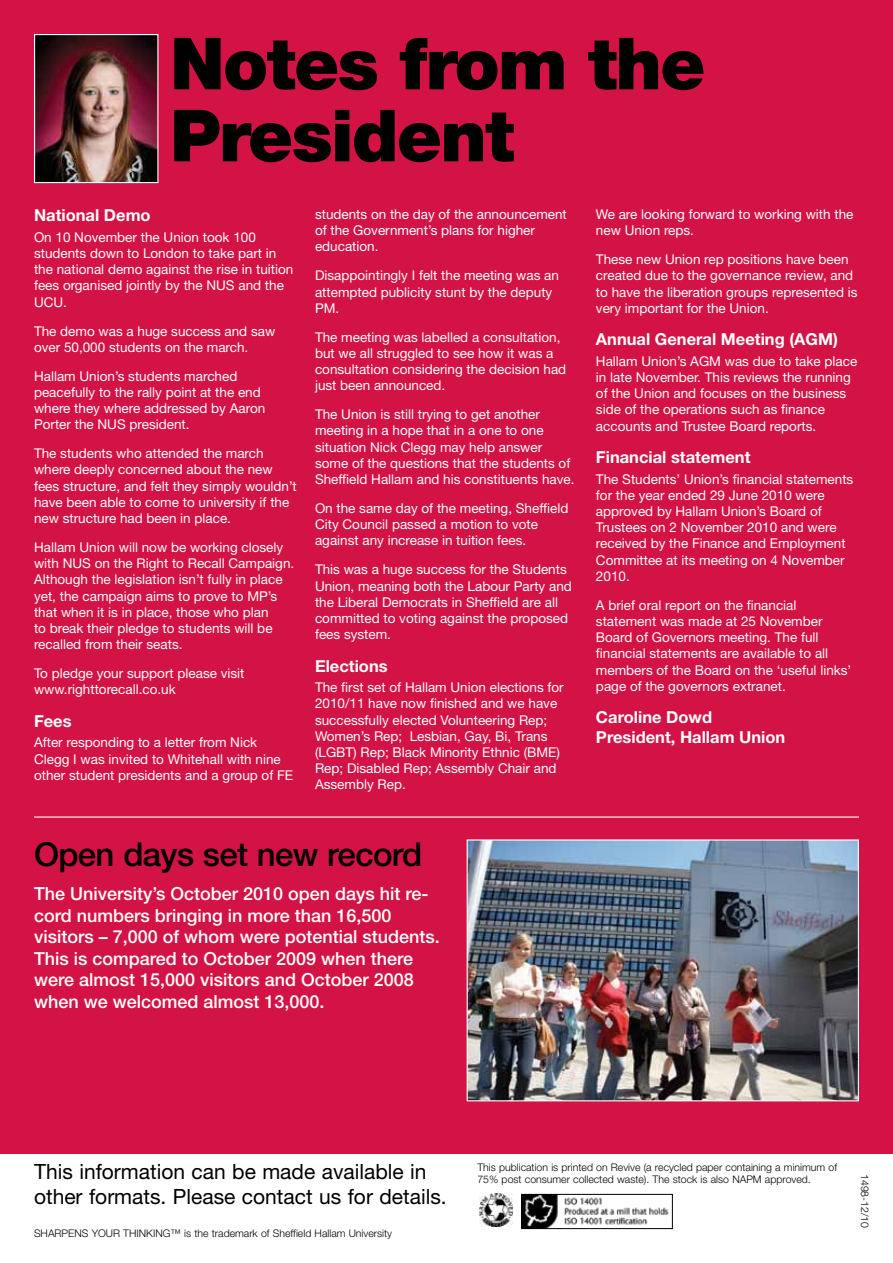
<style>
.page{position:relative;width:893px;height:1263px;background:#fff}
.page>*{position:absolute;margin:0;border:0;box-sizing:border-box;transform-origin:0 0}
.t1{font:900 72px/72px "Helvetica Neue";letter-spacing:-.025em;color:#000101}
.t2{font:500 33px "Helvetica Neue";letter-spacing:-.02em;color:#000}
.t3{font:21px/25.2px "Helvetica Neue";color:#000}
.t4{font:500 18px/21.6px "Helvetica Neue";color:#fff}
.t5{font:700 16.5px/19.8px "Helvetica Neue";color:#fff}
.t6{font:13.5px/16.2px "Helvetica Neue";color:#fff}
.t7{font:300 10.5px/12.6px "Helvetica Neue";color:#000}
</style>
<div class="page">
<img style="left:479px;top:1194px;width:34px;height:32px">
<img style="left:523px;top:1196px;width:146px;height:31px">
<div style="left:521px;top:1194px;width:152px;height:35px;border:1px solid #000"></div>
<div style="left:0;top:0;width:893px;height:1153px;background:#d31245"></div>
<img style="left:36px;top:36px;width:120px;height:145px">
<div style="left:34px;top:34px;width:124px;height:149px;border:1px solid #fff"></div>
<hr style="left:34px;top:816px;width:825px;height:2px;background:#fff">
<img style="left:469px;top:841px;width:388px;height:258px">
<div style="left:467px;top:839px;width:392px;height:262px;border:1px solid #fff"></div>
<h1 class="t1" style="left:170px;top:27px;width:537px">Notes from the<br>President</h1>
<p class="t5" style="left:34px;top:205px;width:118px">National Demo</p>
<p class="t6" style="left:34px;top:229px;width:261px">On 10 November the Union took 100 students down to London to take part in the national demo against the rise in tuition fees organised jointly by the NUS and the<br>UCU.</p>
<p class="t6" style="left:34px;top:322px;width:243px">The demo was a huge success and saw over 50,000 students on the march.</p>
<p class="t6" style="left:34px;top:368px;width:233px">Hallam Union’s students marched peacefully to the rally point at the end where they where addressed by Aaron Porter the NUS president.</p>
<p class="t6" style="left:34px;top:445px;width:264px">The students who attended the march where deeply concerned about the new fees structure, and felt they simply wouldn’t have been able to come to university if the new structure had been in place.</p>
<p class="t6" style="left:34px;top:539px;width:262px">Hallam Union will now be working closely with NUS on the Right to Recall Campaign.<br>Although the legislation isn’t fully in place yet, the campaign aims to prove to MP’s that when it is in place, those who plan<br>to break their pledge to students will be recalled from their seats.</p>
<p class="t6" style="left:34px;top:665px;width:212px">To pledge your support please visit www.righttorecall.co.uk</p>
<p class="t5" style="left:34px;top:711px;width:39px">Fees</p>
<p class="t6" style="left:34px;top:734px;width:261px">After responding to a letter from Nick<br>Clegg I was invited to Whitehall with nine other student presidents and a group of FE</p>
<p class="t6" style="left:315px;top:206px;width:253px">students on the day of the announcement of the Government’s plans for higher education.</p>
<p class="t6" style="left:315px;top:267px;width:246px">Disappointingly I felt the meeting was an attempted publicity stunt by the deputy<br>PM.</p>
<p class="t6" style="left:315px;top:329px;width:253px">The meeting was labelled a consultation, but we all struggled to see how it was a consultation considering the decision had just been announced.</p>
<p class="t6" style="left:315px;top:406px;width:261px">The Union is still trying to get another meeting in a hope that in a one to one situation Nick Clegg may help answer some of the questions that the students of Sheffield Hallam and his constituents have.</p>
<p class="t6" style="left:315px;top:500px;width:255px">On the same day of the meeting, Sheffield<br>City Council passed a motion to vote against any increase in tuition fees.</p>
<p class="t6" style="left:315px;top:561px;width:258px">This was a huge success for the Students Union, meaning both the Labour Party and the Liberal Democrats in Sheffield are all committed to voting against the proposed fees system.</p>
<p class="t5" style="left:315px;top:656px;width:74px">Elections</p>
<p class="t6" style="left:315px;top:679px;width:250px">The first set of Hallam Union elections for 2010/11 have now finished and we have successfully elected Volunteering Rep; Women’s Rep; Lesbian, Gay, Bi, Trans (LGBT) Rep; Black Minority Ethnic (BME)<br>Rep; Disabled Rep; Assembly Chair and Assembly Rep.</p>
<h2 class="t2" style="left:34px;top:834px;width:390px">Open days set new record</h2>
<p class="t4" style="left:34px;top:882px;width:407px">The University’s October 2010 open days hit re&shy;cord numbers bringing in more than 16,500 visitors – 7,000 of whom were potential students.<br>This is compared to October 2009 when there were almost 15,000 visitors and October 2008 when we welcomed almost 13,000.</p>
<p class="t6" style="left:596px;top:206px;width:259px">We are looking forward to working with the new Union reps.</p>
<p class="t6" style="left:596px;top:251px;width:263px">These new Union rep positions have been created due to the governance review, and to have the liberation groups represented is very important for the Union.</p>
<p class="t5" style="left:596px;top:329px;width:243px">Annual General Meeting (AGM)</p>
<p class="t6" style="left:596px;top:353px;width:263px">Hallam Union’s AGM was due to take place in late November. This reviews the running of the Union and focuses on the business side of the operations such as finance accounts and Trustee Board reports.</p>
<p class="t5" style="left:596px;top:447px;width:156px">Financial statement</p>
<p class="t6" style="left:596px;top:470px;width:259px">The Students’ Union’s financial statements for the year ended 29 June 2010 were approved by Hallam Union’s Board of Trustees on 2 November 2010 and were received by the Finance and Employment Committee at its meeting on 4 November 2010.</p>
<p class="t6" style="left:596px;top:597px;width:257px">A brief oral report on the financial statement was made at 25 November Board of Governors meeting. The full financial statements are available to all members of the Board on the ‘useful links’ page of the governors extranet.</p>
<p class="t5" style="left:596px;top:707px;width:191px">Caroline Dowd<br>President, Hallam Union</p>
<h3 class="t3" style="left:34px;top:1159px;width:414px">This information can be made available in other formats. Please contact us for details.</h3>
<p class="t7" style="left:477px;top:1160px;width:361px">This publication is printed on Revive (a recycled paper containing a minimum of<br>75% post consumer collected waste). The stock is also NAPM approved.</p>
<p class="t7" style="left:34px;top:1227px;width:360px">SHARPENS YOUR THINKING™ is the trademark of Sheffield Hallam University</p>
<p class="t7" style="left:871px;top:1174px;width:56px;rotate:90deg">1498-12/10</p>
</div>
